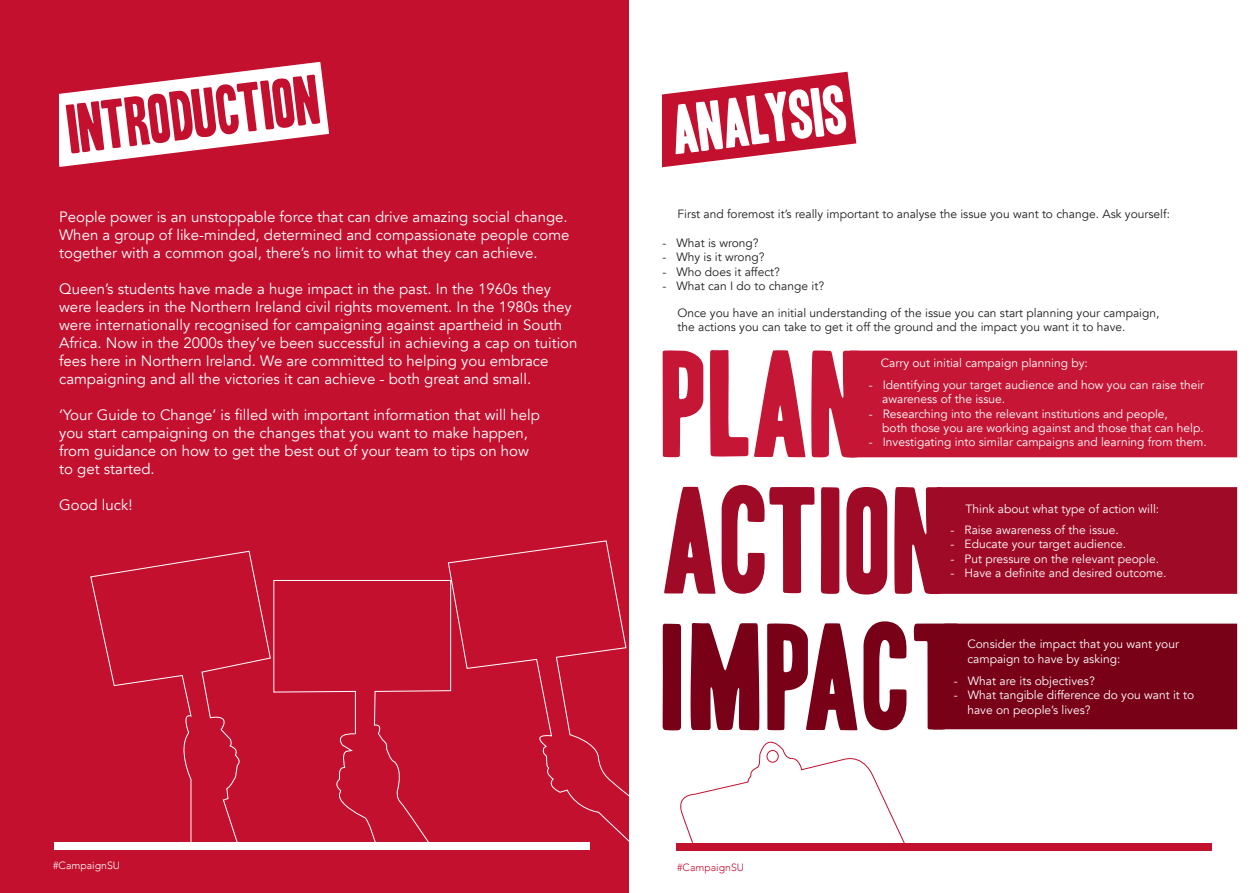
<style>
.page{position:relative;width:1259px;height:893px;background:#fff}
.page>*{position:absolute;margin:0;border:0;box-sizing:border-box;transform-origin:0 0}
.t1{font:130.5px "Headline One HPLHS";color:#9f0a27}
.t2{font:130.5px "Headline One HPLHS";letter-spacing:.02em;color:#780117}
.t3{font:130.5px "Headline One HPLHS";color:#c51635}
.t4{font:60px "Headline One HPLHS";color:#c3102f}
.t5{font:60px "Headline One HPLHS";color:#fff}
.t6{font:15px/18px "Avenir";color:#fff}
.t7{font:12px/14.4px "Avenir";color:#fff}
.t8{font:12px "Avenir";color:#231f20}
.t9{font:300 10.5px "Avenir";color:#fff}
.t10{font:300 10.5px "Avenir";color:#c3102f}
</style>
<div class="page">
<svg style="left:676px;top:729px;width:293px;height:122px"></svg>
<div style="left:0;top:0;width:639px;height:893px;background:#c3102f"></div>
<svg style="left:59px;top:61px;width:270px;height:106px"></svg>
<svg style="left:90px;top:540px;width:539px;height:306px"></svg>
<div style="left:54px;top:842px;width:535px;height:7px;background:#fff"></div>
<div style="left:937px;top:487px;width:300px;height:107px;background:#9f0a27"></div>
<div style="left:944px;top:624px;width:293px;height:105px;background:#780117"></div>
<div style="left:850px;top:351px;width:387px;height:106px;background:#c51635"></div>
<svg style="left:662px;top:71px;width:195px;height:97px"></svg>
<div style="left:629px;top:0;width:33px;height:893px;background:#fff"></div>
<div style="left:677px;top:843px;width:535px;height:7px;background:#c3102f"></div>
<p class="t4" style="left:65px;top:101px;width:254px;rotate:-7deg">INTRODUCTION</p>
<p class="t6" style="left:59px;top:208px;width:510px">People power is an unstoppable force that can drive amazing social change.</p>
<p class="t6" style="left:59px;top:226px;width:512px">When a group of like-minded, determined and compassionate people come together with a common goal, there’s no limit to what they can achieve.</p>
<p class="t6" style="left:59px;top:280px;width:520px">Queen’s students have made a huge impact in the past. In the 1960s they were leaders in the Northern Ireland civil rights movement. In the 1980s they were internationally recognised for campaigning against apartheid in South Africa. Now in the 2000s they’ve been successful in achieving a cap on tuition fees here in Northern Ireland. We are committed to helping you embrace campaigning and all the victories it can achieve - both great and small.</p>
<p class="t6" style="left:59px;top:406px;width:482px">‘Your Guide to Change’ is filled with important information that will help</p>
<p class="t6" style="left:59px;top:424px;width:470px">you start campaigning on the changes that you want to make happen,</p>
<p class="t6" style="left:59px;top:442px;width:471px">from guidance on how to get the best out of your team to tips on how</p>
<p class="t6" style="left:59px;top:460px;width:97px">to get started.</p>
<p class="t6" style="left:59px;top:496px;width:75px">Good luck!</p>
<p class="t9" style="left:53px;top:859px;width:68px">#CampaignSU</p>
<p class="t5" style="left:668px;top:102px;width:178px;rotate:-7deg">ANALYSIS</p>
<p class="t8" style="left:677px;top:207px;width:494px">First and foremost it’s really important to analyse the issue you want to change. Ask yourself:</p>
<p class="t8" style="left:662px;top:236px;width:98px">- What is wrong?</p>
<p class="t8" style="left:662px;top:250px;width:103px">- Why is it wrong?</p>
<p class="t8" style="left:662px;top:265px;width:119px">- Who does it affect?</p>
<p class="t8" style="left:662px;top:279px;width:163px">- What can I do to change it?</p>
<p class="t8" style="left:677px;top:306px;width:483px">Once you have an initial understanding of the issue you can start planning your campaign,</p>
<p class="t8" style="left:677px;top:319px;width:450px">the actions you can take to get it off the ground and the impact you want it to have.</p>
<p class="t7" style="left:880px;top:356px;width:209px">Carry out initial campaign planning by:</p>
<p class="t7" style="left:882px;top:378px;width:323px;text-indent:-14px">- Identifying your target audience and how you can raise their awareness of the issue.</p>
<p class="t7" style="left:868px;top:406px;width:301px">- Researching into the relevant institutions and people,</p>
<p class="t7" style="left:882px;top:421px;width:323px">both those you are working against and those that can help.</p>
<p class="t7" style="left:868px;top:435px;width:340px">- Investigating into similar campaigns and learning from them.</p>
<p class="t3" style="left:662px;top:341px;width:204px">PLAN</p>
<p class="t1" style="left:662px;top:478px;width:287px">ACTION</p>
<p class="t2" style="left:662px;top:614px;width:304px">IMPACT</p>
<p class="t7" style="left:965px;top:502px;width:195px">Think about what type of action will:</p>
<p class="t7" style="left:950px;top:523px;width:170px">- Raise awareness of the issue.</p>
<p class="t7" style="left:950px;top:537px;width:177px">- Educate your target audience.</p>
<p class="t7" style="left:950px;top:551px;width:210px">- Put pressure on the relevant people.</p>
<p class="t7" style="left:950px;top:566px;width:217px">- Have a definite and desired outcome.</p>
<p class="t7" style="left:967px;top:637px;width:213px">Consider the impact that you want your</p>
<p class="t7" style="left:967px;top:652px;width:154px">campaign to have by asking:</p>
<p class="t7" style="left:954px;top:674px;width:142px">- What are its objectives?</p>
<p class="t7" style="left:954px;top:688px;width:242px">- What tangible difference do you want it to</p>
<p class="t7" style="left:967px;top:702px;width:125px">have on people’s lives?</p>
<p class="t10" style="left:677px;top:862px;width:68px">#CampaignSU</p>
</div>
